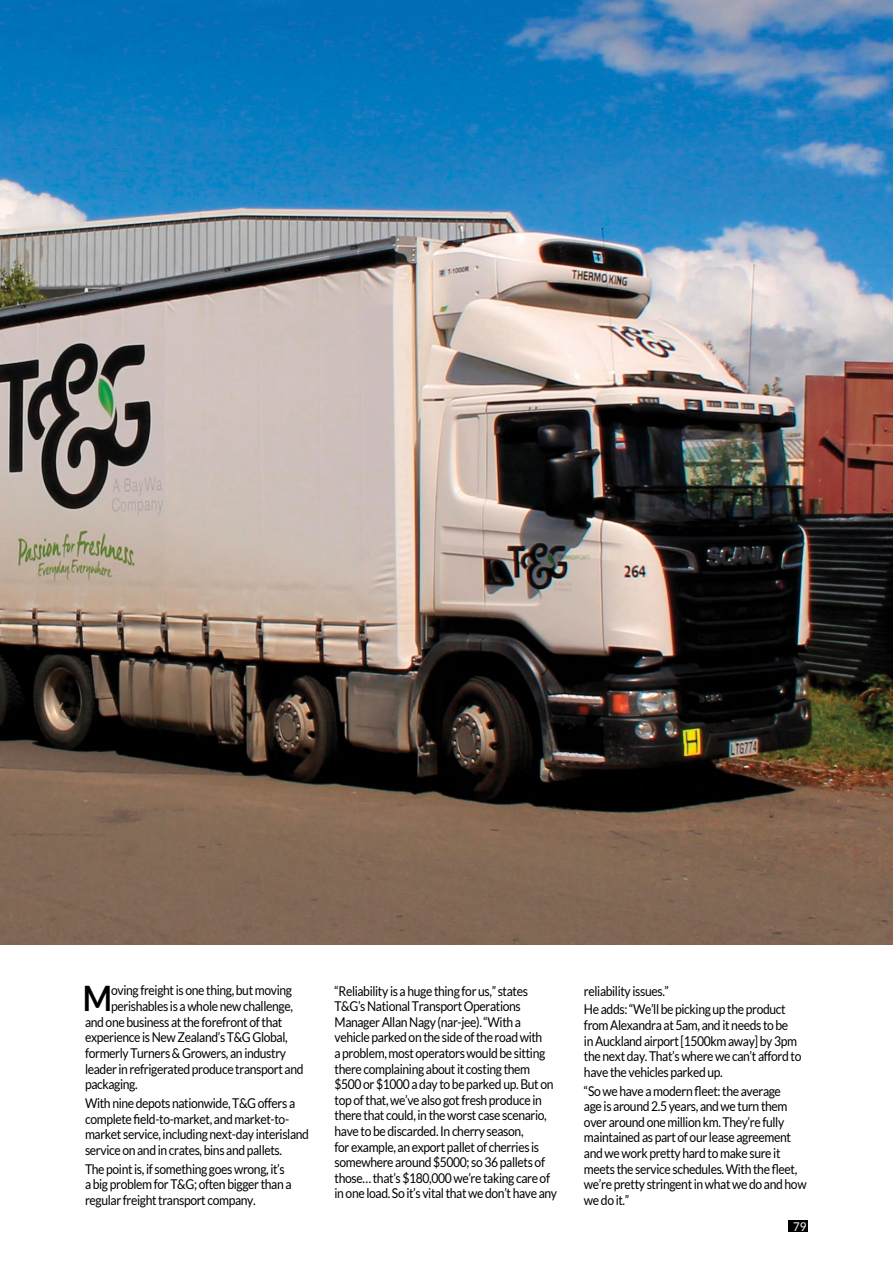
<style>
.page{position:relative;width:893px;height:1263px;background:#fff}
.page>*{position:absolute;margin:0;border:0;box-sizing:border-box;transform-origin:0 0}
.t1{font:700 35.1px "Lato";color:#000;scale:.9 1}
.t2{font:13.5px/15.6px "Lato";letter-spacing:-.03em;color:#000;scale:.9 1}
.t3{font:12px "Lato";color:#fff;scale:.95 1}
</style>
<div class="page">
<div style="left:788px;top:1220px;width:20px;height:12px;background:#000"></div>
<img style="left:0;top:0;width:893px;height:944px">
<h1 class="t1" style="left:83px;top:978px;width:34px">M</h1>
<p class="t2" style="left:111px;top:983px;width:203px">oving freight is one thing, but moving</p>
<p class="t2" style="left:111px;top:998px;width:203px">perishables is a whole new challenge,</p>
<p class="t2" style="left:85px;top:1014px;width:221px">and one business at the forefront of that</p>
<p class="t2" style="left:85px;top:1029px;width:227px">experience is New Zealand’s T&amp;G Global,</p>
<p class="t2" style="left:85px;top:1045px;width:225px">formerly Turners &amp; Growers, an industry</p>
<p class="t2" style="left:85px;top:1061px;width:244px">leader in refrigerated produce transport and</p>
<p class="t2" style="left:85px;top:1076px;width:60px">packaging.</p>
<p class="t2" style="left:85px;top:1095px;width:250px">With nine depots nationwide, T&amp;G offers a complete field-to-market, and market-to&shy;market service, including next-day interisland service on and in crates, bins and pallets.</p>
<p class="t2" style="left:85px;top:1161px;width:231px">The point is, if something goes wrong, it’s a big problem for T&amp;G; often bigger than a regular freight transport company.</p>
<p class="t2" style="left:334px;top:983px;width:249px">“Reliability is a huge thing for us,” states T&amp;G’s National Transport Operations Manager Allan Nagy (nar-jee). “With a vehicle parked on the side of the road with<br>a problem, most operators would be sitting there complaining about it costing them $500 or $1000 a day to be parked up. But on top of that, we’ve also got fresh produce in there that could, in the worst case scenario, have to be discarded. In cherry season,<br>for example, an export pallet of cherries is somewhere around $5000; so 36 pallets of those… that’s $180,000 we’re taking care of in one load. So it’s vital that we don’t have any</p>
<p class="t2" style="left:584px;top:981px;width:226px;line-height:18.8px">reliability issues.”<br>He adds: “We’ll be picking up the product</p>
<p class="t2" style="left:584px;top:1017px;width:243px">from Alexandra at 5am, and it needs to be<br>in Auckland airport [1500km away] by 3pm the next day. That’s where we can’t afford to have the vehicles parked up.</p>
<p class="t2" style="left:584px;top:1083px;width:249px">“So we have a modern fleet: the average<br>age is around 2.5 years, and we turn them over around one million km. They’re fully maintained as part of our lease agreement and we work pretty hard to make sure it meets the service schedules. With the fleet, we’re pretty stringent in what we do and how we do it.”</p>
<p class="t3" style="left:793px;top:1219px;width:15px">79</p>
</div>
